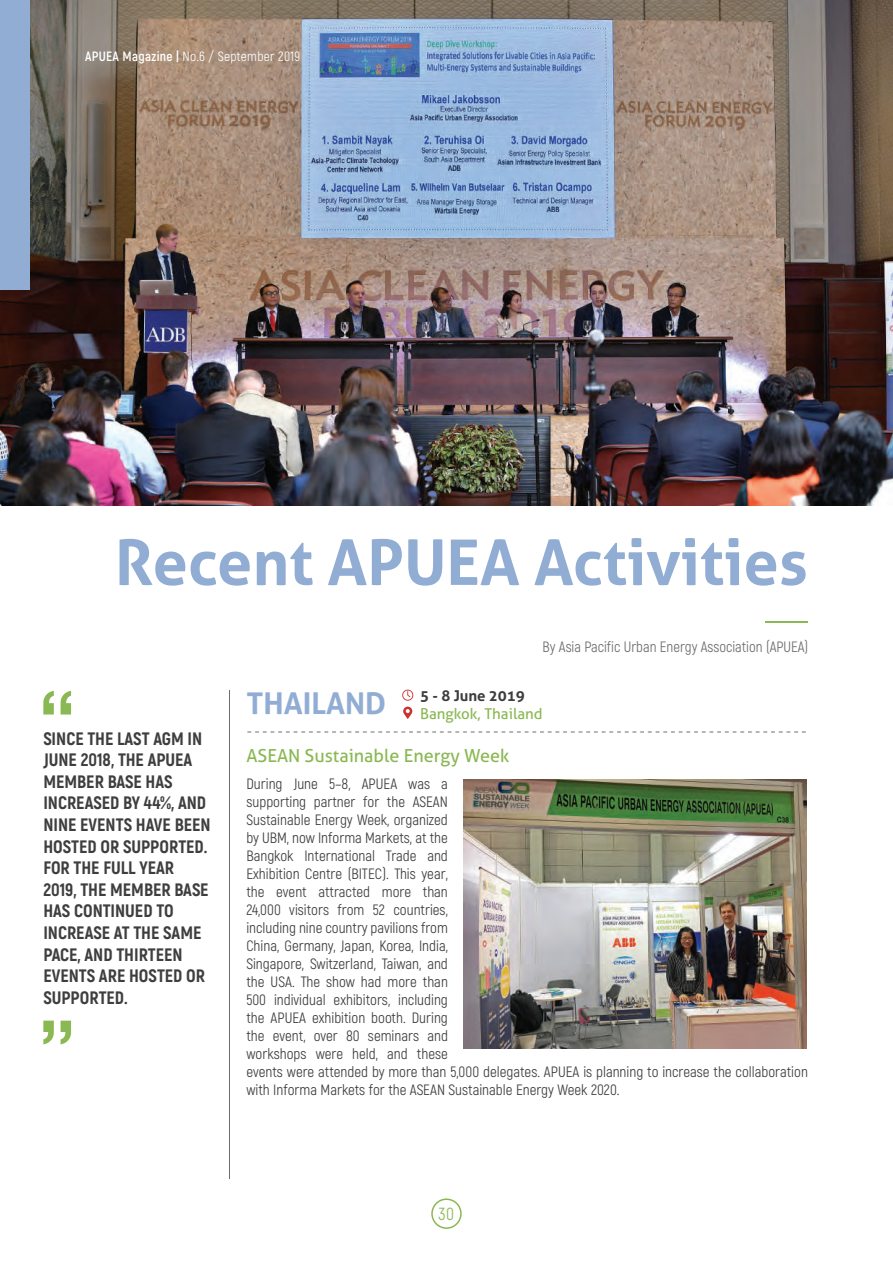
<style>
.page{position:relative;width:893px;height:1263px;background:#fff}
.page>*{position:absolute;margin:0;border:0;box-sizing:border-box;transform-origin:0 0}
.t1{font:700 63px "Aller";color:#92add4}
.t2{font:700 30px "Aller";color:#92add4}
.t3{font:800 18px/21.6px "Akrobat";color:#3e3e3f}
.t4{font:18px "Aller";color:#8ab853}
.t5{font:17.55px "Akrobat";color:#8ab853}
.t6{font:15px/18px "Akrobat";color:#3e3e3f}
.t7{font:15px "Akrobat";color:#6c6d70}
.t8{font:15px "Aller";color:#8ab853}
.t9{font:700 15px "Aller";color:#3e3e3f}
.t10{font:13.5px "Akrobat";letter-spacing:.02em;color:#fff}
.s1{font-weight:700}
</style>
<div class="page">
<div style="left:431px;top:1198px;width:31px;height:31px;border:2px solid #8ab853;border-radius:50%"></div>
<img style="left:0;top:0;width:893px;height:505px">
<div style="left:0;top:0;width:30px;height:289px;background:#92add4"></div>
<svg style="left:402px;top:689px;width:11px;height:30px"></svg>
<svg style="left:247px;top:732px;width:559px;height:1px"></svg>
<img style="left:464px;top:780px;width:342px;height:268px">
<svg style="left:61px;top:1020px;width:10px;height:24px"></svg>
<svg style="left:43px;top:1020px;width:11px;height:24px"></svg>
<svg style="left:43px;top:691px;width:11px;height:23px"></svg>
<svg style="left:60px;top:691px;width:11px;height:23px"></svg>
<hr style="left:229px;top:690px;width:1px;height:489px;background:#6c6d70">
<hr style="left:765px;top:621px;width:43px;height:2px;background:#8ab853">
<p class="t10" style="left:85px;top:48px;width:217px"><span class="s1">APUEA Magazine |</span> No.6 / September 2019</p>
<h1 class="t1" style="left:115px;top:524px;width:695px">Recent APUEA Activities</h1>
<p class="t3" style="left:43px;top:727px;width:169px">SINCE THE LAST AGM IN<br>JUNE 2018, THE APUEA<br>MEMBER BASE HAS<br>INCREASED BY 44%, AND<br>NINE EVENTS HAVE BEEN<br>HOSTED OR SUPPORTED.<br>FOR THE FULL YEAR<br>2019, THE MEMBER BASE<br>HAS CONTINUED TO<br>INCREASE AT THE SAME<br>PACE, AND THIRTEEN<br>EVENTS ARE HOSTED OR<br>SUPPORTED.</p>
<p class="t7" style="left:543px;top:638px;width:267px">By Asia Pacific Urban Energy Association (APUEA)</p>
<p class="t9" style="left:420px;top:686px;width:106px">5 - 8 June 2019</p>
<p class="t8" style="left:420px;top:704px;width:124px">Bangkok, Thailand</p>
<h2 class="t2" style="left:246px;top:684px;width:141px">THAILAND</h2>
<p class="t4" style="left:246px;top:744px;width:265px">ASEAN Sustainable Energy Week</p>
<p class="t6" style="left:246px;top:774px;width:563px">During June 5–8, APUEA was a<br>supporting partner for the ASEAN<br>Sustainable Energy Week, organized<br>by UBM, now Informa Markets, at the<br>Bangkok International Trade and<br>Exhibition Centre (BITEC). This year,<br>the event attracted more than<br>24,000 visitors from 52 countries,<br>including nine country pavilions from<br>China, Germany, Japan, Korea, India,<br>Singapore, Switzerland, Taiwan, and<br>the USA. The show had more than<br>500 individual exhibitors, including<br>the APUEA exhibition booth. During<br>the event, over 80 seminars and<br>workshops were held, and these<br>events were attended by more than 5,000 delegates. APUEA is planning to increase the collaboration with Informa Markets for the ASEAN Sustainable Energy Week 2020.</p>
<p class="t5" style="left:439px;top:1203px;width:17px">30</p>
</div>
